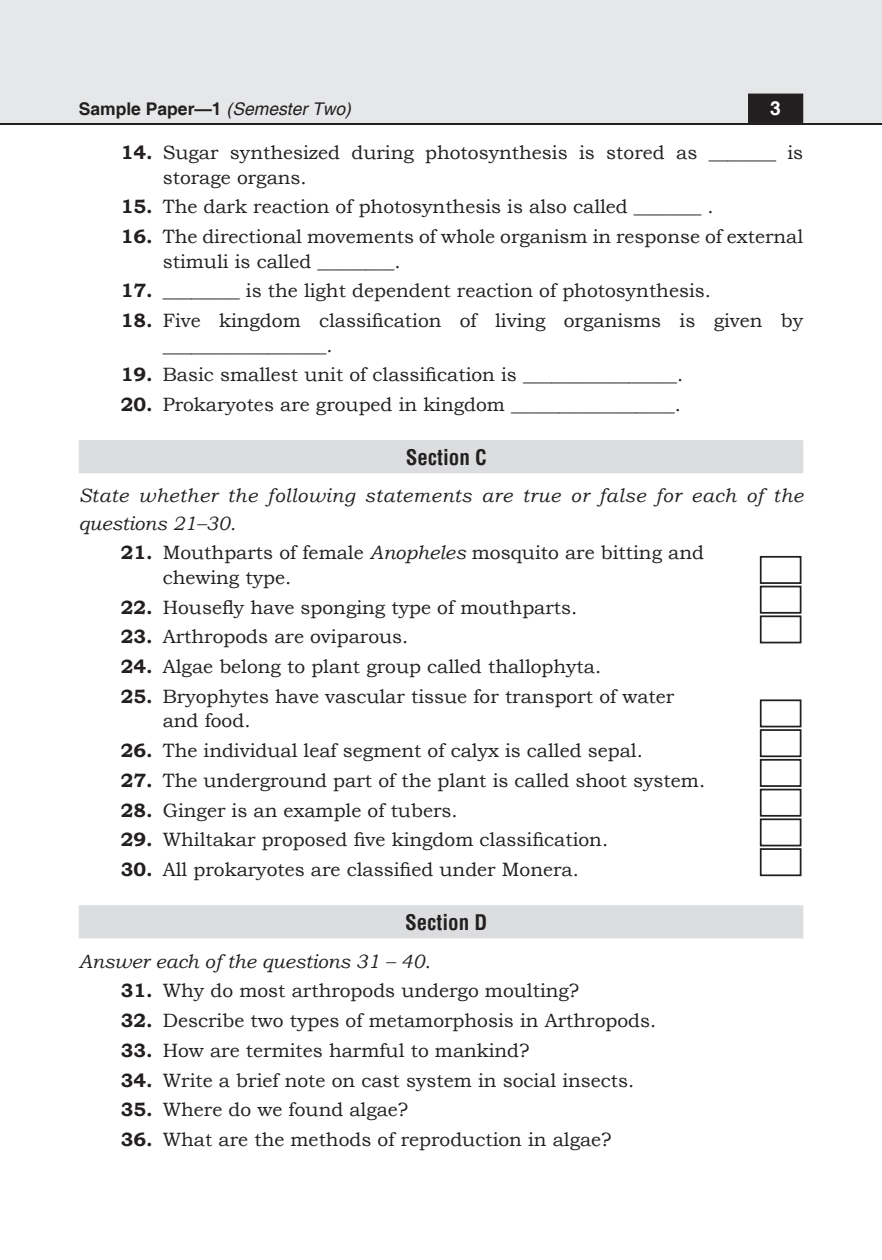
<style>
.page{position:relative;width:882px;height:1260px;background:#fff}
.page>*{position:absolute;margin:0;border:0;box-sizing:border-box;transform-origin:0 0}
.question_heading{font:700 condensed 21px "Helvetica";color:#231f20}
.t1{font:19.25px/24.5px "Bookman Old Style";color:#231f20}
.body_text_without_sp{font:italic 19.25px/27.3px "Bookman Old Style";letter-spacing:.03em;color:#231f20}
.body_text_without_sp-2{font:italic 19.25px "Bookman Old Style";color:#231f20}
.t2{font:700 19.25px "Helvetica";color:#fff}
.t3{font:700 17.5px "Helvetica";color:#231f20}
.s1{font-weight:700}
.s2{font-style:italic}
.s3{font-weight:400;font-style:italic}
</style>
<div class="page">
<div style="left:0;top:0;width:882px;height:124px;background:#e6e7e9"></div>
<hr style="left:0;top:124px;width:882px;height:1px;background:#231f20">
<div style="left:749px;top:94px;width:53px;height:28px;background:#231f20"></div>
<div style="left:748px;top:94px;width:55px;height:29px;border:2px solid #231f20"></div>
<div style="left:79px;top:440px;width:724px;height:33px;background:#dcdddf"></div>
<div style="left:79px;top:905px;width:724px;height:33px;background:#dcdddf"></div>
<div style="left:760px;top:556px;width:42px;height:28px;border:2px solid #231f20"></div>
<div style="left:760px;top:586px;width:42px;height:28px;border:2px solid #231f20"></div>
<div style="left:760px;top:615px;width:42px;height:28px;border:2px solid #231f20"></div>
<div style="left:760px;top:699px;width:42px;height:28px;border:2px solid #231f20"></div>
<div style="left:760px;top:729px;width:42px;height:28px;border:2px solid #231f20"></div>
<div style="left:760px;top:759px;width:42px;height:28px;border:2px solid #231f20"></div>
<div style="left:760px;top:789px;width:42px;height:28px;border:2px solid #231f20"></div>
<div style="left:760px;top:818px;width:42px;height:28px;border:2px solid #231f20"></div>
<div style="left:760px;top:848px;width:42px;height:28px;border:2px solid #231f20"></div>
<p class="t2" style="left:770px;top:96px;width:12px">3</p>
<p class="t1" style="left:163px;top:140px;width:642px;text-indent:-42px"><span class="s1">14.</span> Sugar synthesized during photosynthesis is stored as _______ is storage organs.</p>
<p class="t1" style="left:121px;top:195px;width:594px"><span class="s1">15.</span> The dark reaction of photosynthesis is also called _______ .</p>
<p class="t1" style="left:163px;top:224px;width:642px;text-indent:-42px"><span class="s1">16.</span> The directional movements of whole organism in response of external stimuli is called ________.</p>
<p class="t1" style="left:121px;top:279px;width:592px"><span class="s1">17.</span> ________ is the light dependent reaction of photosynthesis.</p>
<p class="t1" style="left:163px;top:308px;width:642px;text-indent:-42px"><span class="s1">18.</span> Five kingdom classification of living organisms is given by _________________.</p>
<p class="t1" style="left:121px;top:363px;width:564px"><span class="s1">19.</span> Basic smallest unit of classification is ________________.</p>
<p class="t1" style="left:121px;top:392px;width:562px"><span class="s1">20.</span> Prokaryotes are grouped in kingdom _________________.</p>
<p class="question_heading" style="left:406px;top:443px;width:83px">Section C</p>
<p class="body_text_without_sp" style="left:79px;top:482px;width:726px">State whether the following statements are true or false for each of the questions 21–30.</p>
<p class="t1" style="left:163px;top:541px;width:543px;text-indent:-42px"><span class="s1">21.</span> Mouthparts of female <span class="s2">Anopheles</span> mosquito are bitting and chewing type.</p>
<p class="t1" style="left:121px;top:595px;width:458px"><span class="s1">22.</span> Housefly have sponging type of mouthparts.</p>
<p class="t1" style="left:121px;top:625px;width:289px"><span class="s1">23.</span> Arthropods are oviparous.</p>
<p class="t1" style="left:121px;top:654px;width:482px"><span class="s1">24.</span> Algae belong to plant group called thallophyta.</p>
<p class="t1" style="left:163px;top:684px;width:513px;text-indent:-42px"><span class="s1">25.</span> Bryophytes have vascular tissue for transport of water and food.</p>
<p class="t1" style="left:121px;top:738px;width:524px"><span class="s1">26.</span> The individual leaf segment of calyx is called sepal.</p>
<p class="t1" style="left:121px;top:768px;width:586px"><span class="s1">27.</span> The underground part of the plant is called shoot system.</p>
<p class="t1" style="left:121px;top:798px;width:338px"><span class="s1">28.</span> Ginger is an example of tubers.</p>
<p class="t1" style="left:121px;top:828px;width:489px"><span class="s1">29.</span> Whiltakar proposed five kingdom classification.</p>
<p class="t1" style="left:121px;top:857px;width:460px"><span class="s1">30.</span> All prokaryotes are classified under Monera.</p>
<p class="question_heading" style="left:405px;top:908px;width:84px">Section D</p>
<p class="body_text_without_sp-2" style="left:79px;top:948px;width:353px">Answer each of the questions 31 – 40.</p>
<p class="t1" style="left:121px;top:979px;width:460px"><span class="s1">31.</span> Why do most arthropods undergo moulting?</p>
<p class="t1" style="left:121px;top:1008px;width:537px"><span class="s1">32.</span> Describe two types of metamorphosis in Arthropods.</p>
<p class="t1" style="left:121px;top:1038px;width:410px"><span class="s1">33.</span> How are termites harmful to mankind?</p>
<p class="t1" style="left:121px;top:1068px;width:515px"><span class="s1">34.</span> Write a brief note on cast system in social insects.</p>
<p class="t1" style="left:121px;top:1098px;width:289px"><span class="s1">35.</span> Where do we found algae?</p>
<p class="t1" style="left:121px;top:1127px;width:492px"><span class="s1">36.</span> What are the methods of reproduction in algae?</p>
<p class="t3" style="left:79px;top:98px;width:274px">Sample Paper—1 <span class="s3">(Semester Two)</span></p>
</div>
